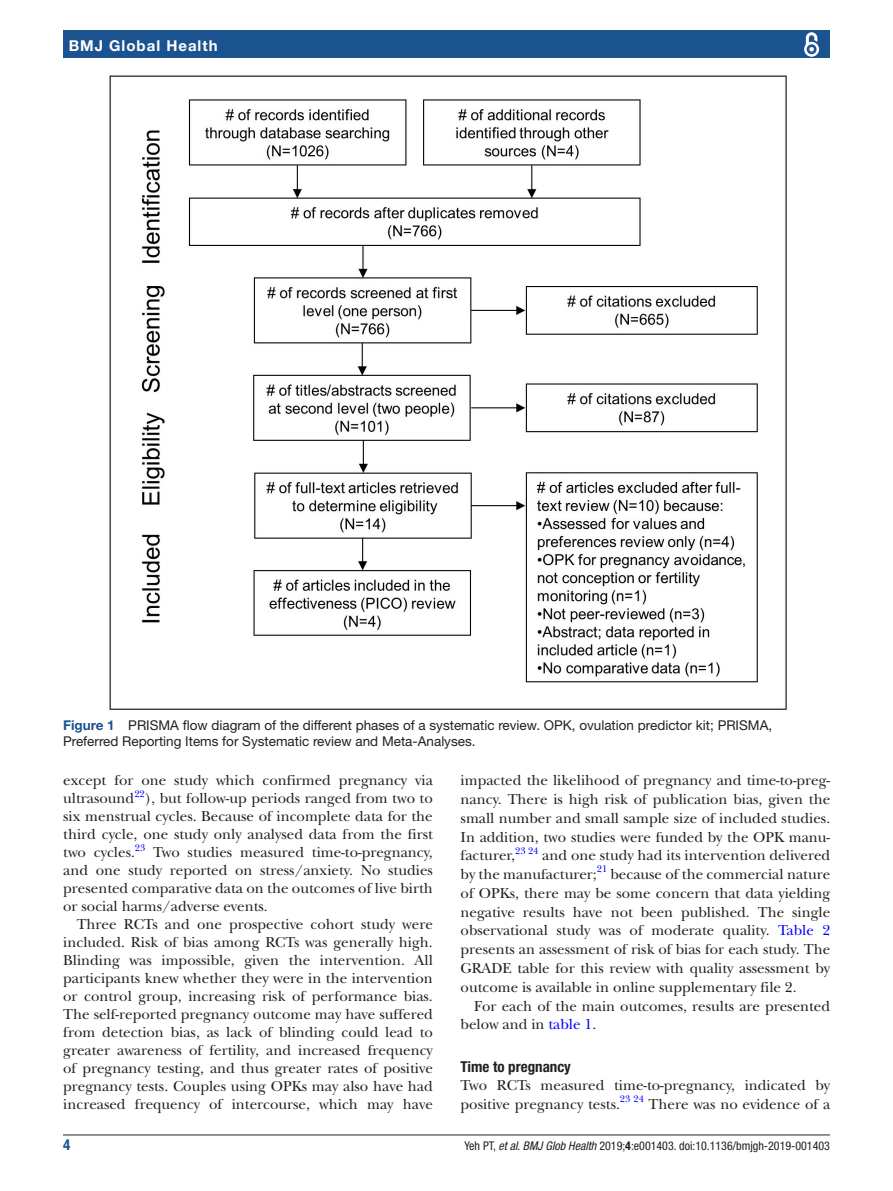
<style>
.page{position:relative;width:893px;height:1191px;background:#fff}
.page>*{position:absolute;margin:0;border:0;box-sizing:border-box;transform-origin:0 0}
.t1{font:15px/18px "New Baskerville";color:#231f20;text-align:justify}
.t2{font:700 15px "Helvetica Neue LT Std";letter-spacing:.065em;color:#fff}
.t3{font:700 condensed 15px "Helvetica Neue LT Std";color:#231f20}
.t4{font:700 condensed 15px "Helvetica Neue LT Std";color:#1b5391}
.t5{font:13.5px/16.2px "Helvetica Neue LT Std";color:#231f20}
.t6{font:condensed 12px "Helvetica Neue LT Std";color:#231f20}
.t7{font:9.9px "New Baskerville";color:#00f}
.s1{font-weight:700;color:#1b5391}
.s2{color:#00f}
.s3{font-style:italic}
.s4{font-weight:700}
</style>
<div class="page">
<hr style="left:63px;top:1134px;width:767px;height:1px;background:#231f20">
<div style="left:63px;top:31px;width:767px;height:27px;background:#1b5391"></div>
<svg style="left:804px;top:32px;width:16px;height:25px"></svg>
<div style="left:808px;top:46px;width:7px;height:7px;border:1px solid #1b5391;border-radius:50%"></div>
<img style="left:109px;top:75px;width:677px;height:635px">
<p class="t2" style="left:69px;top:36px;width:150px">BMJ Global Health</p>
<p class="t5" style="left:63px;top:717px;width:711px"><span class="s1">Figure 1</span> PRISMA flow diagram of the different phases of a systematic review. OPK, ovulation predictor kit; PRISMA,<br>Preferred Reporting Items for Systematic review and Meta-Analyses.</p>
<p class="t1" style="left:63px;top:771px;width:371px">except for one study which confirmed pregnancy via ultrasound</p>
<p class="t1" style="left:461px;top:771px;width:371px;line-height:18.8px">impacted the likelihood of pregnancy and time-to-preg&shy;nancy. There is high risk of publication bias, given the small number and small sample size of included studies.<br>In addition, two studies were funded by the OPK manu&shy;facturer,<sup>23</sup> <sup>24</sup> and one study had its intervention delivered by the manufacturer;</p>
<p class="t7" style="left:134px;top:787px;width:12px">22</p>
<p class="t1" style="left:63px;top:789px;width:371px;text-indent:81px">), but follow-up periods ranged from two to six menstrual cycles. Because of incomplete data for the third cycle, one study only analysed data from the first two cycles.</p>
<p class="t7" style="left:135px;top:841px;width:12px">23</p>
<p class="t1" style="left:63px;top:843px;width:371px;text-indent:90px">Two studies measured time-to-pregnancy, and one study reported on stress/anxiety. No studies presented comparative data on the outcomes of live birth or social harms/adverse events.</p>
<p class="t1" style="left:63px;top:915px;width:371px;text-indent:14px">Three RCTs and one prospective cohort study were included. Risk of bias among RCTs was generally high.<br>Blinding was impossible, given the intervention. All participants knew whether they were in the intervention or control group, increasing risk of performance bias.<br>The self-reported pregnancy outcome may have suffered from detection bias, as lack of blinding could lead to greater awareness of fertility, and increased frequency of pregnancy testing, and thus greater rates of positive pregnancy tests. Couples using OPKs may also have had increased frequency of intercourse, which may have</p>
<p class="t7" style="left:597px;top:863px;width:12px">21</p>
<p class="t1" style="left:461px;top:865px;width:371px;line-height:18.8px;text-indent:150px">because of the commercial nature of OPKs, there may be some concern that data yielding negative results have not been published. The single observational study was of moderate quality. <span class="s2">Table 2 </span>presents an assessment of risk of bias for each study. The GRADE table for this review with quality assessment by outcome is available in online supplementary file 2.</p>
<p class="t1" style="left:461px;top:996px;width:371px;line-height:18.8px;text-indent:14px">For each of the main outcomes, results are presented below and in <span class="s2">table 1</span>.</p>
<p class="t3" style="left:461px;top:1057px;width:112px">Time to pregnancy</p>
<p class="t1" style="left:461px;top:1076px;width:371px;line-height:18.8px">Two RCTs measured time-to-pregnancy, indicated by positive pregnancy tests.</p>
<p class="t7" style="left:620px;top:1093px;width:25px">23 24</p>
<p class="t1" style="left:649px;top:1095px;width:183px">There was no evidence of a</p>
<p class="t4" style="left:63px;top:1135px;width:9px">4</p>
<p class="t6" style="left:465px;top:1138px;width:367px">Yeh PT, <span class="s3">et al</span>. <span class="s3">BMJ Glob Health</span> 2019;<span class="s4">4</span>:e001403. doi:10.1136/bmjgh-2019-001403</p>
</div>
